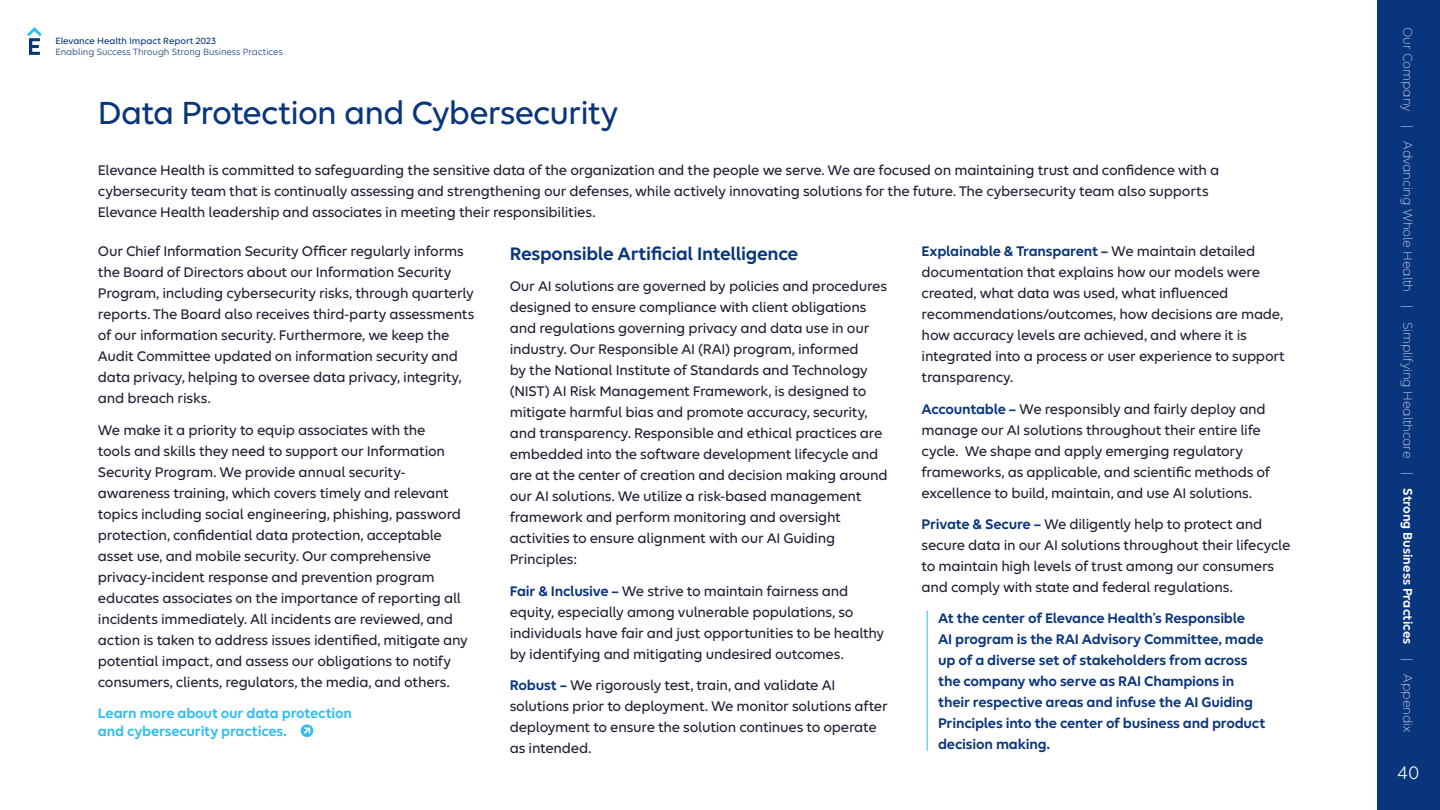
<style>
.page{position:relative;width:1440px;height:810px;background:#fff}
.page>*{position:absolute;margin:0;border:0;box-sizing:border-box;transform-origin:0 0}
.t1{font:500 34.5px "Elevance Sans";letter-spacing:-.025em;color:#09357c}
.t2{font:600 19.5px "Elevance Sans";letter-spacing:-.015em;color:#09357c}
.t3{font:19.5px "Elevance Sans";color:#fff}
.t4{font:500 15px/21px "Elevance Sans";letter-spacing:-.015em;color:#231e33}
.t5{font:600 15px/21px "Elevance Sans";letter-spacing:-.015em;color:#09357c}
.t6{font:600 15px/18px "Elevance Sans";letter-spacing:-.015em;color:#2ebeef}
.t7{font:300 13.5px "Elevance Sans";letter-spacing:-.01em;color:#fff}
.t8{font:9.75px "Elevance Sans";letter-spacing:-.005em;color:#09357c}
.t9{font:500 9.75px "Elevance Sans";letter-spacing:-.005em;color:#09357c}
.s1{font-weight:600;color:#09357c}
.s2{font-weight:600}
</style>
<div class="page">
<div style="left:1377px;top:0;width:63px;height:810px;background:#09357c"></div>
<svg style="left:27px;top:27px;width:15px;height:28px"></svg>
<svg style="left:301px;top:724px;width:12px;height:13px"></svg>
<svg style="left:304px;top:728px;width:6px;height:6px"></svg>
<hr style="left:927px;top:611px;width:1px;height:140px;background:#2ebeef">
<p class="t9" style="left:56px;top:35px;width:162px">Elevance Health Impact Report 2023</p>
<p class="t8" style="left:56px;top:46px;width:229px">Enabling Success Through Strong Business Practices</p>
<h1 class="t1" style="left:98px;top:91px;width:522px">Data Protection and Cybersecurity</h1>
<p class="t4" style="left:98px;top:159px;width:1123px">Elevance Health is committed to safeguarding the sensitive data of the organization and the people we serve. We are focused on maintaining trust and confidence with a cybersecurity team that is continually assessing and strengthening our defenses, while actively innovating solutions for the future. The cybersecurity team also supports<br>Elevance Health leadership and associates in meeting their responsibilities.</p>
<p class="t4" style="left:922px;top:240px;width:365px"><span class="s1">Explainable &amp; Transparent –</span> We maintain detailed documentation that explains how our models were created, what data was used, what influenced recommendations/outcomes, how decisions are made, how accuracy levels are achieved, and where it is integrated into a process or user experience to support transparency.</p>
<p class="t4" style="left:922px;top:397px;width:350px"><span class="s1">Accountable –</span> We responsibly and fairly deploy and manage our AI solutions throughout their entire life cycle. We shape and apply emerging regulatory frameworks, as applicable, and scientific methods of excellence to build, maintain, and use AI solutions.</p>
<p class="t4" style="left:922px;top:513px;width:370px"><span class="s1">Private &amp; Secure –</span> We diligently help to protect and secure data in our AI solutions throughout their lifecycle to maintain high levels of trust among our consumers and comply with state and federal regulations.</p>
<p class="t5" style="left:938px;top:607px;width:329px">At the center of Elevance Health’s Responsible<br>AI program is the RAI Advisory Committee, made up of a diverse set of stakeholders from across the company who serve as RAI Champions in their respective areas and infuse the AI Guiding Principles into the center of business and product decision making.</p>
<p class="t4" style="left:98px;top:240px;width:378px">Our Chief Information Security Officer regularly informs the Board of Directors about our Information Security Program, including cybersecurity risks, through quarterly reports. The Board also receives third-party assessments of our information security. Furthermore, we keep the Audit Committee updated on information security and data privacy, helping to oversee data privacy, integrity, and breach risks.</p>
<p class="t4" style="left:98px;top:418px;width:371px">We make it a priority to equip associates with the<br>tools and skills they need to support our Information Security Program. We provide annual security&shy;awareness training, which covers timely and relevant topics including social engineering, phishing, password protection, confidential data protection, acceptable asset use, and mobile security. Our comprehensive privacy-incident response and prevention program educates associates on the importance of reporting all incidents immediately. All incidents are reviewed, and action is taken to address issues identified, mitigate any potential impact, and assess our obligations to notify consumers, clients, regulators, the media, and others.</p>
<p class="t6" style="left:98px;top:703px;width:256px">Learn more about our data protection and cybersecurity practices.</p>
<h2 class="t2" style="left:510px;top:242px;width:290px">Responsible Artificial Intelligence</h2>
<p class="t4" style="left:510px;top:275px;width:380px">Our AI solutions are governed by policies and procedures designed to ensure compliance with client obligations and regulations governing privacy and data use in our industry. Our Responsible AI (RAI) program, informed<br>by the National Institute of Standards and Technology (NIST) AI Risk Management Framework, is designed to mitigate harmful bias and promote accuracy, security, and transparency. Responsible and ethical practices are embedded into the software development lifecycle and are at the center of creation and decision making around our AI solutions. We utilize a risk-based management framework and perform monitoring and oversight activities to ensure alignment with our AI Guiding Principles:</p>
<p class="t4" style="left:510px;top:579px;width:376px"><span class="s1">Fair &amp; Inclusive –</span> We strive to maintain fairness and equity, especially among vulnerable populations, so individuals have fair and just opportunities to be healthy by identifying and mitigating undesired outcomes.</p>
<p class="t4" style="left:510px;top:674px;width:379px"><span class="s1">Robust –</span> We rigorously test, train, and validate AI solutions prior to deployment. We monitor solutions after deployment to ensure the solution continues to operate as intended.</p>
<p class="t7" style="left:1416px;top:27px;width:707px;rotate:90deg">Our Company | Advancing Whole Health | Simplifying Healthcare | <span class="s2">Strong Business Practices</span> | Appendix</p>
<h2 class="t3" style="left:1398px;top:761px;width:23px">40</h2>
</div>
